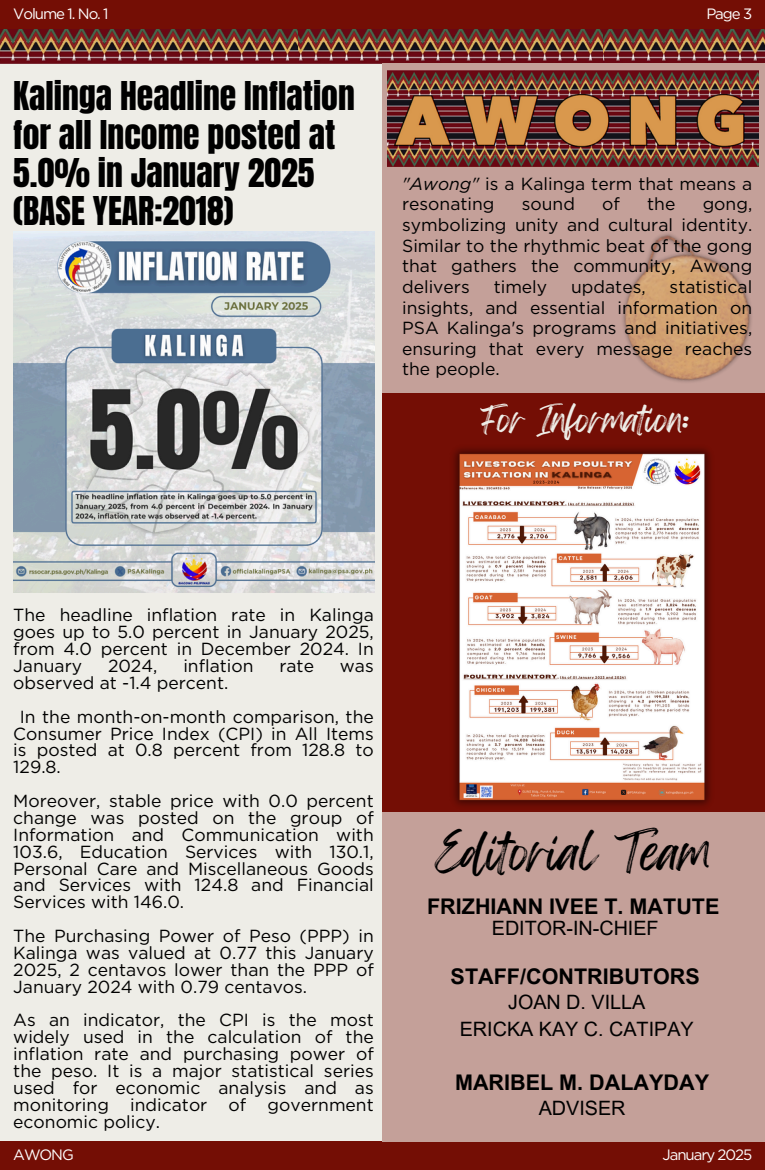
<style>
.page{position:relative;width:765px;height:1170px;background:#eeede7}
.page>*{position:absolute;margin:0;border:0;box-sizing:border-box;transform-origin:0 0}
.t1{font:42.75px "Feeling Passionate";color:#000}
.t2{font:33.75px/38.5px "Anton";color:#000}
.t3{font:30px "Feeling Passionate";color:#eeede7}
.t4{font:700 21.62px "Arial MT Pro";color:#000}
.t5{font:19.75px/27.1px "Arial MT Pro";color:#000;text-align:center}
.t6{font:17.5px/16.9px "Gotham";color:#000;text-align:justify}
.t7{font:15px "Gotham";letter-spacing:-.07em;color:#fff}
.s1{font-style:italic}
</style>
<div class="page">
<img style="left:0;top:29px;width:600px;height:34px">
<img style="left:600px;top:29px;width:165px;height:34px">
<div style="left:0;top:0;width:765px;height:29px;background:#740e05"></div>
<div style="left:0;top:1141px;width:765px;height:29px;background:#740e05"></div>
<div style="left:382px;top:63px;width:383px;height:1082px;background:#740e05"></div>
<div style="left:382px;top:812px;width:383px;height:329px;background:#c4a099"></div>
<img style="left:13px;top:232px;width:361px;height:361px">
<div style="left:382px;top:63px;width:383px;height:329px;background:#c4a099"></div>
<img style="left:588px;top:234px;width:177px;height:159px">
<img style="left:388px;top:71px;width:371px;height:95px">
<img style="left:454px;top:448px;width:257px;height:358px">
<p class="t7" style="left:13px;top:5px;width:97px">Volume 1. No. 1</p>
<p class="t7" style="left:706px;top:5px;width:47px">Page 3</p>
<p class="t2" style="left:13px;top:77px;width:343px">Kalinga Headline Inflation for all Income posted at<br>5.0% in January 2025 (BASE YEAR:2018)</p>
<h2 class="t6" style="left:402px;top:173px;width:352px;line-height:20.6px"><span class="s1">"Awong"</span> is a Kalinga term that means a resonating</h2>
<h2 class="t6" style="left:522px;top:196px;width:55px">sound</h2>
<h2 class="t6" style="left:602px;top:196px;width:19px">of</h2>
<h2 class="t6" style="left:647px;top:196px;width:30px">the</h2>
<h2 class="t6" style="left:402px;top:194px;width:352px;line-height:20.6px;text-indent:301px">gong, symbolizing unity and cultural identity.<br>Similar to the rhythmic beat of the gong that gathers the community, Awong delivers</h2>
<h2 class="t6" style="left:402px;top:276px;width:352px;line-height:20.6px;text-indent:267px">statistical insights, and essential information on PSA Kalinga's programs and initiatives, ensuring that every message reaches the people.</h2>
<h2 class="t6" style="left:494px;top:278px;width:55px">timely</h2>
<h2 class="t6" style="left:571px;top:278px;width:76px">updates,</h2>
<h4 class="t3" style="left:481px;top:395px;width:209px">For Information:</h4>
<p class="t6" style="left:13px;top:607px;width:362px">The headline inflation rate in Kalinga goes up to 5.0 percent in January 2025, from 4.0 percent in December 2024. In January</p>
<p class="t6" style="left:108px;top:657px;width:51px">2024,</p>
<p class="t6" style="left:183px;top:657px;width:72px">inflation</p>
<p class="t6" style="left:279px;top:657px;width:36px">rate</p>
<p class="t6" style="left:340px;top:657px;width:35px">was</p>
<p class="t6" style="left:13px;top:674px;width:217px">observed at -1.4 percent.</p>
<h6 class="t6" style="left:13px;top:708px;width:362px;text-indent:7px">In the month-on-month comparison, the Consumer Price Index (CPI) in All Items is posted at 0.8 percent from 128.8 to 129.8.</h6>
<p class="t6" style="left:13px;top:792px;width:362px">Moreover, stable price with 0.0 percent change was posted on the group of Information and Communication with 103.6, Education Services with 130.1, Personal Care and Miscellaneous Goods and Services with 124.8 and Financial Services with 146.0.</p>
<h3 class="t6" style="left:13px;top:927px;width:362px">The Purchasing Power of Peso (PPP) in Kalinga was valued at 0.77 this January 2025, 2 centavos lower than the PPP of January 2024 with 0.79 centavos.</h3>
<p class="t6" style="left:13px;top:1012px;width:362px">As an indicator, the CPI is the most widely used in the calculation of the inflation rate and purchasing power of the peso. It is a major statistical series used for economic analysis and as monitoring indicator of government economic policy.</p>
<p class="t1" style="left:435px;top:818px;width:278px">Editorial Team</p>
<h6 class="t4" style="left:427px;top:898px;width:294px">FRIZHIANN IVEE T. MATUTE</h6>
<h6 class="t5" style="left:492px;top:917px;width:168px">EDITOR-IN-CHIEF</h6>
<h6 class="t4" style="left:451px;top:968px;width:251px">STAFF/CONTRIBUTORS</h6>
<h6 class="t5" style="left:460px;top:991px;width:235px">JOAN D. VILLA<br>ERICKA KAY C. CATIPAY</h6>
<h6 class="t4" style="left:455px;top:1074px;width:256px">MARIBEL M. DALAYDAY</h6>
<h1 class="t5" style="left:539px;top:1097px;width:88px">ADVISER</h1>
<p class="t7" style="left:13px;top:1146px;width:62px">AWONG</p>
<p class="t7" style="left:663px;top:1146px;width:91px">January 2025</p>
</div>
